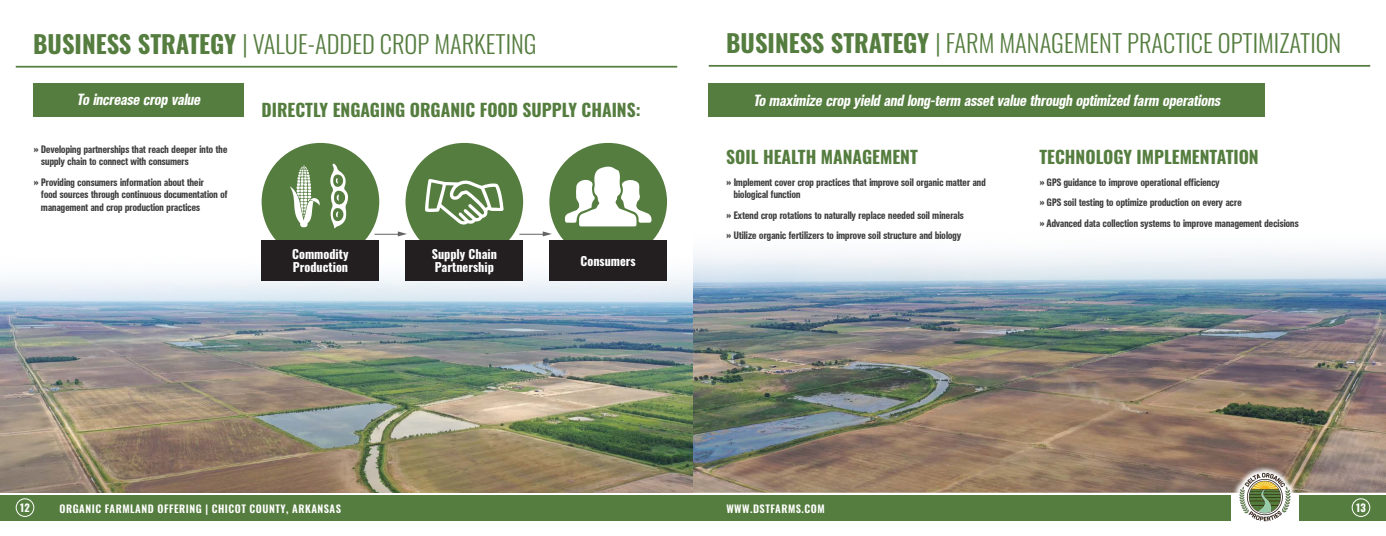
<style>
.page{position:relative;width:1386px;height:536px;background:#fff}
.page>*{position:absolute;margin:0;border:0;box-sizing:border-box;transform-origin:0 0}
.t1{font:300 24.5px "Oswald";color:#557d3f}
.t2{font:700 17.5px "Oswald";color:#557d3f}
.t3{font:italic 15.75px "Agent Con Med DB Normal";color:#fff}
.t4{font:700 12.25px "Oswald";color:#fff}
.t5{font:10.5px/12.6px "Agent Con Med DB Normal";color:#3e3e3f}
.t6{font:600 10.5px "Oswald";letter-spacing:.05em;color:#fff}
.t7{font:700 10.5px "Oswald";color:#fff}
.s1{font-weight:700}
</style>
<div class="page">
<div style="left:1299px;top:495px;width:87px;height:25px;background:#557d3f"></div>
<div style="left:685px;top:495px;width:545px;height:25px;background:#557d3f"></div>
<div style="left:1352px;top:498px;width:18px;height:18px;border:1px solid #fff;border-radius:50%"></div>
<div style="left:0;top:495px;width:701px;height:25px;background:#557d3f"></div>
<div style="left:16px;top:498px;width:18px;height:18px;border:1px solid #fff;border-radius:50%"></div>
<img style="left:693px;top:251px;width:693px;height:241px">
<img style="left:0;top:251px;width:693px;height:241px">
<hr style="left:16px;top:66px;width:661px;height:2px;background:#557d3f">
<hr style="left:709px;top:65px;width:661px;height:2px;background:#557d3f">
<svg style="left:1232px;top:465px;width:66px;height:28px"></svg>
<img style="left:1238px;top:471px;width:54px;height:51px">
<div style="left:33px;top:83px;width:211px;height:34px;background:#557d3f"></div>
<div style="left:262px;top:143px;width:117px;height:117px;background:#557d3f;border-radius:50%"></div>
<div style="left:406px;top:143px;width:117px;height:117px;background:#557d3f;border-radius:50%"></div>
<div style="left:549px;top:143px;width:118px;height:117px;background:#557d3f;border-radius:50%"></div>
<div style="left:262px;top:240px;width:117px;height:41px;background:#231f20"></div>
<div style="left:406px;top:240px;width:117px;height:41px;background:#231f20"></div>
<div style="left:549px;top:240px;width:118px;height:41px;background:#231f20"></div>
<svg style="left:290px;top:165px;width:30px;height:62px"></svg>
<svg style="left:330px;top:163px;width:18px;height:65px"></svg>
<svg style="left:425px;top:179px;width:79px;height:46px"></svg>
<svg style="left:564px;top:166px;width:88px;height:60px"></svg>
<svg style="left:375px;top:231px;width:32px;height:5px"></svg>
<svg style="left:519px;top:231px;width:33px;height:5px"></svg>
<div style="left:709px;top:83px;width:556px;height:34px;background:#557d3f"></div>
<p class="t1" style="left:33px;top:22px;width:505px"><span class="s1">BUSINESS STRATEGY</span> | VALUE-ADDED CROP MARKETING</p>
<p class="t1" style="left:726px;top:21px;width:617px"><span class="s1">BUSINESS STRATEGY</span> | FARM MANAGEMENT PRACTICE OPTIMIZATION</p>
<p class="t3" style="left:77px;top:90px;width:128px">To increase crop value</p>
<p class="t5" style="left:41px;top:142px;width:188px;text-indent:-7px">» Developing partnerships that reach deeper into the supply chain to connect with consumers</p>
<p class="t5" style="left:41px;top:176px;width:188px;text-indent:-7px">» Providing consumers information about their<br>food sources through continuous documentation of management and crop production practices</p>
<p class="t3" style="left:754px;top:91px;width:471px">To maximize crop yield and long-term assetvalue through optimized farm operations</p>
<p class="t2" style="left:262px;top:100px;width:381px">DIRECTLY ENGAGING ORGANIC FOOD SUPPLY CHAINS:</p>
<p class="t2" style="left:726px;top:147px;width:193px">SOIL HEALTH MANAGEMENT</p>
<p class="t2" style="left:1040px;top:147px;width:221px">TECHNOLOGY IMPLEMENTATION</p>
<p class="t5" style="left:734px;top:176px;width:254px;text-indent:-7px">» Implement cover crop practices that improve soil organic matter and biological function</p>
<p class="t5" style="left:727px;top:209px;width:239px">» Extend crop rotations to naturally replace needed soil minerals</p>
<p class="t5" style="left:727px;top:229px;width:236px">» Utilize organic fertilizers to improve soil structure and biology</p>
<p class="t5" style="left:1040px;top:176px;width:181px">» GPS guidance to improve operational efficiency</p>
<p class="t5" style="left:1040px;top:196px;width:203px">» GPS soil testing to optimize production on every acre</p>
<p class="t5" style="left:1040px;top:217px;width:260px">» Advanced data collection systems to improve management decisions</p>
<p class="t4" style="left:292px;top:247px;width:58px">Commodity</p>
<p class="t4" style="left:293px;top:260px;width:57px">Production</p>
<p class="t4" style="left:432px;top:247px;width:67px">Supply Chain</p>
<p class="t4" style="left:435px;top:260px;width:61px">Partnership</p>
<p class="t4" style="left:581px;top:254px;width:57px">Consumers</p>
<p class="t7" style="left:20px;top:502px;width:11px">12</p>
<p class="t6" style="left:60px;top:503px;width:283px">ORGANIC FARMLAND OFFERING | CHICOT COUNTY, ARKANSAS</p>
<p class="t6" style="left:726px;top:503px;width:100px">WWW.DSTFARMS.COM</p>
<p class="t7" style="left:1356px;top:502px;width:11px">13</p>
</div>
